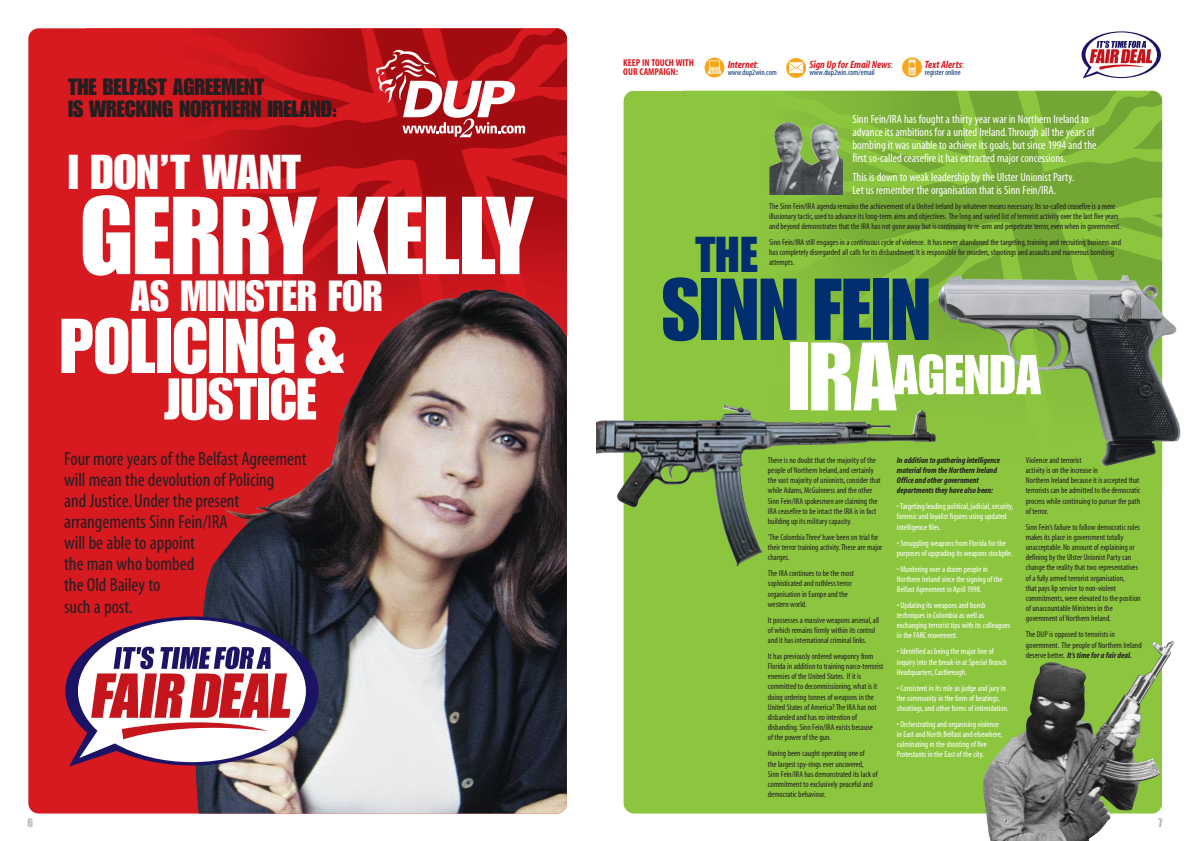
<style>
.page{position:relative;width:1190px;height:841px;background:#fff}
.page>*{position:absolute;margin:0;border:0;box-sizing:border-box;transform-origin:0 0}
.t1{font:108.3px "Impact";color:#fff}
.t2{font:85.9px "Impact";color:#002e6e}
.t3{font:75.9px "Impact";color:#fff}
.t4{font:57.6px "Impact";color:#fff}
.t5{font:55px "Impact";color:#fff}
.t6{font:49.4px "Impact";color:#002e6e}
.t7{font:48px "Impact";color:#fff}
.t8{font:42.6px "Impact";color:#fff}
.t9{font:23.1px/22.5px "Impact";color:#231f20}
.t10{font:condensed 19px/21.1px "Myriad";color:#231f20}
.t11{font:condensed 12px/13px "Myriad";color:#fff}
.t12{font:12px "Impact";color:#bbbdc0}
.t13{font:italic 700 condensed 10.6px "Myriad";color:#d71920}
.t14{font:700 condensed 10px/9px "Myriad";color:#d71920}
.t15{font:condensed 8.5px/10.2px "Myriad";color:#231f20}
.t16{font:condensed 8.5px/10.2px "Myriad";color:#fff}
.t17{font:italic 700 condensed 8.5px/10.2px "Myriad";color:#231f20}
.t18{font:condensed 8.1px "Myriad";color:#002e6e}
.s1{font-weight:400;font-style:normal}
.s2{font-size:95px}
.s3{font-weight:700;font-style:italic}
</style>
<div class="page">
<div style="left:624px;top:91px;width:538px;height:723px;background:#8cc63f;border-radius:10px"></div>
<img style="left:723px;top:91px;width:439px;height:313px">
<img style="left:939px;top:275px;width:242px;height:191px">
<div style="left:705px;top:58px;width:19px;height:20px;background:#faa61a;border-radius:50%"></div>
<svg style="left:709px;top:60px;width:11px;height:9px"></svg>
<div style="left:710px;top:61px;width:9px;height:6px;background:#faa61a"></div>
<svg style="left:708px;top:68px;width:13px;height:6px"></svg>
<div style="left:786px;top:58px;width:20px;height:20px;background:#faa61a;border-radius:50%"></div>
<svg style="left:789px;top:62px;width:14px;height:11px"></svg>
<svg style="left:790px;top:63px;width:12px;height:9px"></svg>
<svg style="left:902px;top:57px;width:20px;height:20px"></svg>
<div style="left:909px;top:60px;width:6px;height:15px;background:#fff"></div>
<svg style="left:909px;top:59px;width:6px;height:15px"></svg>
<svg style="left:1082px;top:31px;width:79px;height:47px"></svg>
<img style="left:983px;top:641px;width:192px;height:200px">
<img style="left:771px;top:122px;width:67px;height:44px">
<img style="left:596px;top:404px;width:340px;height:162px">
<div style="left:28px;top:28px;width:539px;height:786px;background:#d71920;border-radius:10px"></div>
<img style="left:87px;top:28px;width:480px;height:402px">
<img style="left:194px;top:289px;width:371px;height:525px">
<svg style="left:376px;top:50px;width:149px;height:87px"></svg>
<svg style="left:65px;top:617px;width:254px;height:150px;background:#b58191"></svg>
<h3 class="t9" style="left:68px;top:76px;width:271px">THE BELFAST AGREEMENT<br>IS WRECKING NORTHERN IRELAND:</h3>
<h3 class="t7" style="left:68px;top:155px;width:234px">I DON’T WANT</h3>
<h1 class="t1" style="left:80px;top:197px;width:455px">GERRY KELLY</h1>
<h3 class="t8" style="left:130px;top:281px;width:254px">AS MINISTER FOR</h3>
<h3 class="t3" style="left:60px;top:319px;width:286px">POLICING &amp;</h3>
<h3 class="t4" style="left:163px;top:378px;width:155px">JUSTICE</h3>
<h3 class="t10" style="left:64px;top:450px;width:244px">Four more years of the Belfast Agreement will mean the devolution of Policing<br>and Justice.Under the present arrangements Sinn Fein/IRA<br>will be able to appoint<br>the man who bombed<br>the Old Bailey to<br>such a post.</h3>
<p class="t14" style="left:623px;top:59px;width:72px">KEEP IN TOUCH WITH<br>OUR CAMPAIGN:</p>
<p class="t13" style="left:809px;top:60px;width:85px">Sign Up for Email News<span class="s1">:</span></p>
<p class="t13" style="left:728px;top:60px;width:33px">Internet<span class="s1">:</span></p>
<p class="t18" style="left:728px;top:69px;width:51px">www.dup2win.com</p>
<p class="t18" style="left:809px;top:69px;width:67px">www.dup2win.com/email</p>
<p class="t13" style="left:925px;top:60px;width:41px">Text Alerts<span class="s1">:</span></p>
<p class="t18" style="left:925px;top:69px;width:37px">register online</p>
<h3 class="t6" style="left:696px;top:237px;width:64px">THE</h3>
<p class="t11" style="left:852px;top:114px;width:246px">Sinn Fein/IRA has fought a thirty year war in Northern Ireland to advance its ambitions for a united Ireland.Through all the years of bombing it was unable to achieve its goals, but since 1994 and the first so-called ceasefire it has extracted major concessions.</p>
<h3 class="t11" style="left:852px;top:171px;width:223px">This is down to weak leadership by the Ulster Unionist Party.<br>Let us remember the organisation that is Sinn Fein/IRA.</h3>
<p class="t15" style="left:769px;top:201px;width:353px">The Sinn Fein/IRA agenda remains the achievement of a United Ireland by whatever means necessary.Its so-called ceasefire is a mere illusionary tactic, used to advance its long-term aims and objectives. The long and varied list of terrorist activity over the last five years and beyond demonstrates that the IRA has not gone away but is continuing to re-arm and perpetrate terror, even when in government.</p>
<p class="t15" style="left:769px;top:238px;width:353px">Sinn Fein/IRA still engages in a continuous cycle of violence. It has never abandoned the targeting, training and recruiting business and has completely disregarded all calls for its disbandment.It is responsible for murders, shootings and assaults and numerous bombing attempts.</p>
<h2 class="t2" style="left:662px;top:279px;width:270px">SINN FEIN</h2>
<h3 class="t5" style="left:788px;top:355px;width:255px"><span class="s2">IRA</span>AGENDA</h3>
<p class="t15" style="left:768px;top:456px;width:114px">There is no doubt that the majority of the people of Northern Ireland, and certainly the vast majority of unionists, consider that while Adams, McGuinness and the other Sinn Fein/IRA spokesmen are claiming the IRA ceasefire to be intact the IRA is in fact building up its military capacity.</p>
<p class="t15" style="left:768px;top:533px;width:116px">‘The Colombia Three’have been on trial for their terror training activity.These are major charges.</p>
<p class="t15" style="left:768px;top:569px;width:88px">The IRA continues to be the most sophisticated and ruthless terror organisation in Europe and the western world.</p>
<p class="t15" style="left:768px;top:615px;width:113px">It possesses a massive weapons arsenal, all of which remains firmly within its control and it has international criminal links.</p>
<p class="t15" style="left:768px;top:652px;width:117px">It has previously ordered weaponry from Florida in addition to training narco-terrorist enemies of the United States. If it is committed to decommissioning, what is it doing ordering tonnes of weapons in the United States of America? The IRA has not disbanded and has no intention of disbanding.Sinn Fein/IRA exists because<br>of the power of the gun.</p>
<p class="t15" style="left:768px;top:749px;width:111px">Having been caught operating one of<br>the largest spy-rings ever uncovered,<br>Sinn Fein/IRA has demonstrated its lack of commitment to exclusively peaceful and democratic behaviour.</p>
<p class="t17" style="left:897px;top:456px;width:105px">In addition to gathering intelligence material from the Northern Ireland Office and other government departments they have also been:</p>
<p class="t16" style="left:897px;top:502px;width:118px">• Targeting leading political, judicial, security, forensic and loyalist figures using updated intelligence files.</p>
<p class="t16" style="left:897px;top:538px;width:117px">• Smuggling weapons from Florida for the purposes of upgrading its weapons stockpile.</p>
<p class="t16" style="left:897px;top:564px;width:107px">• Murdering over a dozen people in<br>Northern Ireland since the signing of the<br>Belfast Agreement in April 1998.</p>
<p class="t16" style="left:897px;top:601px;width:115px">• Updating its weapons and bomb techniques in Colombia as well as exchanging terrorist tips with its colleagues in the FARC movement.</p>
<p class="t16" style="left:897px;top:647px;width:111px">• Identified as being the major line of inquiry into the break-in at Special Branch<br>Headquarters, Castlereagh.</p>
<p class="t16" style="left:897px;top:683px;width:113px">• Consistent in its role as judge and jury in the community in the form of beatings, shootings, and other forms of intimidation.</p>
<p class="t16" style="left:897px;top:720px;width:107px">• Orchestrating and organising violence in East and North Belfast and elsewhere, culminating in the shooting of five Protestants in the East of the city.</p>
<p class="t15" style="left:1026px;top:456px;width:116px">Violence and terrorist<br>activity is on the increase in<br>Northern Ireland because it is accepted that terrorists can be admitted to the democratic process while continuing to pursue the path of terror.</p>
<p class="t15" style="left:1026px;top:523px;width:116px">Sinn Fein’s failure to follow democratic rules makes its place in government totally unacceptable.No amount of explaining or defining by the Ulster Unionist Party can change the reality that two representatives of a fully armed terrorist organisation,<br>that pays lip service to non-violent commitments, were elevated to the position of unaccountable Ministers in the government of Northern Ireland.</p>
<p class="t15" style="left:1026px;top:630px;width:117px">The DUP is opposed to terrorists in government. The people of Northern Ireland deserve better. <span class="s3">It’s time for a fair deal.</span></p>
<h3 class="t12" style="left:27px;top:819px;width:7px">6</h3>
<h3 class="t12" style="left:1158px;top:819px;width:6px">7</h3>
</div>
